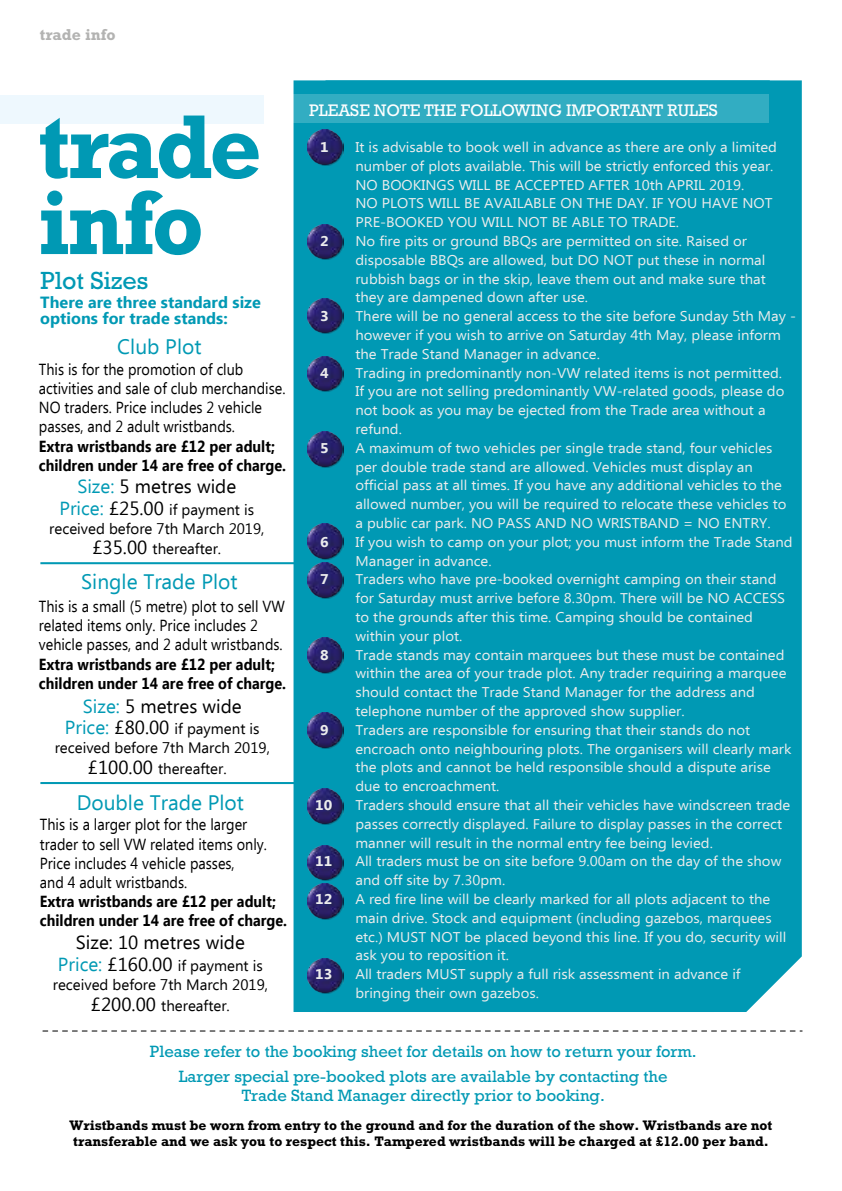
<style>
.page{position:relative;width:842px;height:1191px;background:#fff}
.page>*{position:absolute;margin:0;border:0;box-sizing:border-box;transform-origin:0 0}
.t1{font:25.2px "Rockwell";color:#0099b4}
.t2{font:21px "Ebrima";color:#0099b4}
.t3{font:18.8px "Ebrima";color:#000}
.t4{font:17px "Rockwell";color:#fff}
.t5{font:16.6px/19.4px "Rockwell";color:#0099b4;text-align:center}
.t6{font:700 16.2px/16.2px "Ebrima";color:#0099b4}
.t7{font:16px/19.2px "Ebrima";color:#000;scale:.9 1}
.t8{font:700 16px/19.2px "Ebrima";color:#000;scale:.9 1}
.t9{font:700 16px "Rockwell";color:#b3b3b2}
.t10{font:15px/19px "Ebrima";color:#000;text-align:center}
.t11{font:14px/18.8px "Ebrima";color:#ececec;scale:1.06 1}
.t12{font:700 14px/16.8px "Rockwell";color:#000}
.t13{font:700 14px "Ebrima";color:#ececec;scale:1.06 1}
.s1{color:#0099b4}
.s2{font-size:18.8px;color:#0099b4}
.s3{font-size:18.8px}
</style>
<div class="page">
<div style="left:770px;top:80px;width:32px;height:908px;background:#0099b4"></div>
<div style="left:293px;top:80px;width:477px;height:932px;background:#0099b4"></div>
<div style="left:0;top:95px;width:264px;height:28px;background:#eef8fe"></div>
<div style="left:292px;top:95px;width:476px;height:28px;background:#32adc2"></div>
<svg style="left:40px;top:116px;width:220px;height:63px"></svg>
<svg style="left:41px;top:190px;width:160px;height:65px"></svg>
<svg style="left:43px;top:1030px;width:759px;height:1px"></svg>
<hr style="left:40px;top:562px;width:261px;height:2px;background:#0099b4">
<hr style="left:40px;top:782px;width:261px;height:2px;background:#0099b4">
<img style="left:308px;top:958px;width:35px;height:35px">
<img style="left:308px;top:883px;width:35px;height:36px">
<img style="left:308px;top:845px;width:35px;height:36px">
<img style="left:308px;top:788px;width:35px;height:36px">
<img style="left:308px;top:713px;width:35px;height:35px">
<img style="left:308px;top:637px;width:35px;height:36px">
<img style="left:308px;top:562px;width:35px;height:36px">
<img style="left:308px;top:524px;width:35px;height:35px">
<img style="left:308px;top:432px;width:35px;height:35px">
<img style="left:308px;top:356px;width:35px;height:35px">
<img style="left:308px;top:298px;width:35px;height:36px">
<img style="left:308px;top:224px;width:35px;height:35px">
<img style="left:308px;top:130px;width:35px;height:35px">
<p class="t9" style="left:40px;top:26px;width:77px">trade info</p>
<h1 class="t1" style="left:40px;top:266px;width:110px">Plot Sizes</h1>
<p class="t6" style="left:40px;top:295px;width:222px">There are three standard size options for trade stands:</p>
<h2 class="t2" style="left:117px;top:332px;width:86px">Club Plot</h2>
<p class="t7" style="left:39px;top:360px;width:275px">This is for the promotion of club activities and sale of club merchandise.<br>NO traders. Price includes 2 vehicle passes, and 2 adult wristbands.</p>
<p class="t8" style="left:39px;top:437px;width:276px">Extra wristbands are £12 per adult; children under 14 are free of charge.</p>
<h3 class="t3" style="left:77px;top:473px;width:160px"><span class="s1">Size:</span> 5 metres wide</h3>
<p class="t10" style="left:49px;top:501px;width:217px"><span class="s2">Price:</span> <span class="s3">£25.00</span> if payment is received before 7th March 2019,</p>
<p class="t10" style="left:92px;top:540px;width:130px"><span class="s3">£35.00</span> thereafter.</p>
<h2 class="t2" style="left:81px;top:567px;width:158px">Single Trade Plot</h2>
<p class="t7" style="left:39px;top:597px;width:275px">This is a small (5 metre) plot to sell VW related items only. Price includes 2 vehicle passes, and 2 adult wristbands.</p>
<p class="t8" style="left:39px;top:655px;width:276px">Extra wristbands are £12 per adult; children under 14 are free of charge.</p>
<h3 class="t3" style="left:83px;top:693px;width:160px"><span class="s1">Size:</span> 5 metres wide</h3>
<p class="t10" style="left:55px;top:720px;width:217px"><span class="s2">Price:</span> <span class="s3">£80.00</span> if payment is received before 7th March 2019,</p>
<p class="t10" style="left:88px;top:760px;width:140px"><span class="s3">£100.00</span> thereafter.</p>
<h2 class="t2" style="left:77px;top:787px;width:169px">Double Trade Plot</h2>
<p class="t7" style="left:40px;top:816px;width:254px">This is a larger plot for the larger trader to sell VW related items only.<br>Price includes 4 vehicle passes,<br>and 4 adult wristbands.</p>
<p class="t8" style="left:40px;top:892px;width:276px">Extra wristbands are £12 per adult; children under 14 are free of charge.</p>
<h3 class="t3" style="left:76px;top:929px;width:170px">Size: 10 metres wide</h3>
<p class="t10" style="left:53px;top:957px;width:217px"><span class="s2">Price:</span> <span class="s3">£160.00</span> if payment is received before 7th March 2019,</p>
<p class="t10" style="left:91px;top:996px;width:140px"><span class="s3">£200.00</span> thereafter.</p>
<p class="t4" style="left:309px;top:100px;width:410px">PLEASE NOTE THE FOLLOWING IMPORTANT RULES</p>
<p class="t13" style="left:320px;top:136px;width:10px">1</p>
<p class="t11" style="left:355px;top:138px;width:399px">It is advisable to book well in advance as there are only a limited number of plots available. This will be strictly enforced this year.<br>NO BOOKINGS WILL BE ACCEPTED AFTER 10th APRIL 2019.<br>NO PLOTS WILL BE AVAILABLE ON THE DAY. IF YOU HAVE NOT PRE-BOOKED YOU WILL NOT BE ABLE TO TRADE.</p>
<p class="t13" style="left:320px;top:230px;width:10px">2</p>
<p class="t11" style="left:355px;top:232px;width:389px">No fire pits or ground BBQs are permitted on site. Raised or disposable BBQs are allowed, but DO NOT put these in normal rubbish bags or in the skip, leave them out and make sure that they are dampened down after use.</p>
<p class="t13" style="left:320px;top:306px;width:10px">3</p>
<p class="t11" style="left:355px;top:308px;width:417px">There will be no general access to the site before Sunday 5th May - however if you wish to arrive on Saturday 4th May, please inform the Trade Stand Manager in advance.</p>
<p class="t13" style="left:320px;top:362px;width:10px">4</p>
<p class="t11" style="left:355px;top:364px;width:406px">Trading in predominantly non-VW related items is not permitted.<br>If you are not selling predominantly VW-related goods, please do not book as you may be ejected from the Trade area without a refund.</p>
<p class="t13" style="left:320px;top:437px;width:10px">5</p>
<p class="t11" style="left:355px;top:439px;width:408px">A maximum of two vehicles per single trade stand, four vehicles per double trade stand are allowed. Vehicles must display an official pass at all times. If you have any additional vehicles to the allowed number, you will be required to relocate these vehicles to a public car park. NO PASS AND NO WRISTBAND = NO ENTRY.</p>
<p class="t13" style="left:320px;top:531px;width:10px">6</p>
<p class="t11" style="left:355px;top:533px;width:414px">If you wish to camp on your plot; you must inform the Trade Stand<br>Manager in advance.</p>
<p class="t13" style="left:320px;top:569px;width:10px">7</p>
<p class="t11" style="left:355px;top:571px;width:407px">Traders who have pre-booked overnight camping on their stand for Saturday must arrive before 8.30pm. There will be NO ACCESS to the grounds after this time. Camping should be contained within your plot.</p>
<p class="t13" style="left:320px;top:644px;width:10px">8</p>
<p class="t11" style="left:355px;top:646px;width:408px">Trade stands may contain marquees but these must be contained within the area of your trade plot. Any trader requiring a marquee should contact the Trade Stand Manager for the address and telephone number of the approved show supplier.</p>
<p class="t13" style="left:320px;top:719px;width:10px">9</p>
<p class="t11" style="left:355px;top:721px;width:413px">Traders are responsible for ensuring that their stands do not encroach onto neighbouring plots. The organisers will clearly mark the plots and cannot be held responsible should a dispute arise due to encroachment.</p>
<p class="t13" style="left:315px;top:794px;width:18px">10</p>
<p class="t11" style="left:355px;top:796px;width:412px">Traders should ensure that all their vehicles have windscreen trade passes correctly displayed. Failure to display passes in the correct manner will result in the normal entry fee being levied.</p>
<p class="t13" style="left:315px;top:851px;width:18px">11</p>
<p class="t11" style="left:355px;top:853px;width:403px">All traders must be on site before 9.00am on the day of the show and off site by 7.30pm.</p>
<p class="t13" style="left:315px;top:888px;width:18px">12</p>
<p class="t11" style="left:355px;top:890px;width:408px">A red fire line will be clearly marked for all plots adjacent to the main drive. Stock and equipment (including gazebos, marquees etc.) MUST NOT be placed beyond this line. If you do, security will ask you to reposition it.</p>
<p class="t13" style="left:315px;top:964px;width:18px">13</p>
<p class="t11" style="left:355px;top:965px;width:365px">All traders MUST supply a full risk assessment in advance if bringing their own gazebos.</p>
<p class="t5" style="left:150px;top:1041px;width:548px">Please refer to the booking sheet for details on how to return your form.</p>
<p class="t5" style="left:179px;top:1066px;width:490px">Larger special pre-booked plots are available by contacting the<br>Trade Stand Manager directly prior to booking.</p>
<p class="t12" style="left:70px;top:1116px;width:704px">Wristbands must be worn from entry to the ground and for the duration of the show. Wristbands are not transferable and we ask you to respect this. Tampered wristbands will be charged at £12.00 per band.</p>
</div>
